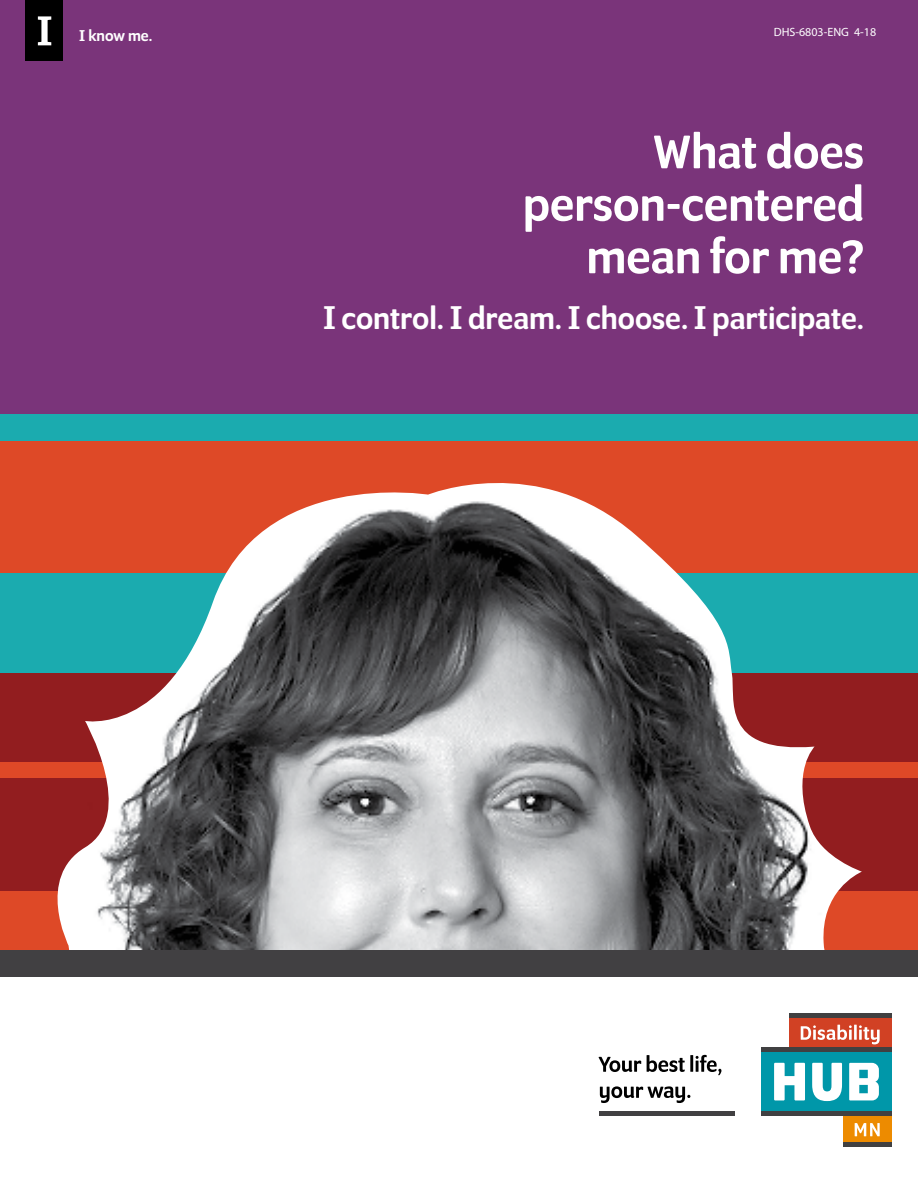
<style>
.page{position:relative;width:918px;height:1188px;background:#fff}
.page>*{position:absolute;margin:0;border:0;box-sizing:border-box;transform-origin:0 0}
.t1{font:500 51px/52.5px "Program OT";color:#fff;text-align:right}
.t2{font:500 33px "Program OT";color:#fff}
.t3{font:500 16.5px "Program OT";color:#fff}
.t4{font:12px "Myriad Pro";color:#fff}
.s1{font-family:"Adelle PE";font-weight:700;font-size:15px}
.s2{font-family:"Adelle PE";font-weight:700;font-size:31.5px}
</style>
<div class="page">
<div style="left:0;top:669px;width:918px;height:110px;background:#921d1f"></div>
<div style="left:0;top:891px;width:918px;height:59px;background:#de4927"></div>
<div style="left:0;top:777px;width:918px;height:114px;background:#921d1f"></div>
<div style="left:0;top:570px;width:918px;height:102px;background:#1babaf"></div>
<div style="left:0;top:0;width:918px;height:417px;background:#7a347a"></div>
<div style="left:0;top:762px;width:918px;height:16px;background:#de4927"></div>
<div style="left:0;top:432px;width:918px;height:140px;background:#de4927"></div>
<div style="left:0;top:415px;width:918px;height:26px;background:#1babaf"></div>
<img style="left:41px;top:414px;width:787px;height:536px">
<div style="left:843px;top:1115px;width:48px;height:28px;background:#ed8b00"></div>
<div style="left:843px;top:1142px;width:49px;height:5px;background:#404041"></div>
<div style="left:761px;top:1052px;width:131px;height:59px;background:#0097a9"></div>
<div style="left:789px;top:1018px;width:103px;height:30px;background:#d14124"></div>
<hr style="left:761px;top:1048px;width:131px;height:4px;background:#404041">
<hr style="left:761px;top:1111px;width:131px;height:4px;background:#404041">
<hr style="left:789px;top:1014px;width:103px;height:4px;background:#404041">
<svg style="left:801px;top:1025px;width:51px;height:15px"></svg>
<hr style="left:854px;top:1025px;width:3px;height:15px;background:#fff">
<svg style="left:859px;top:1025px;width:21px;height:19px"></svg>
<svg style="left:774px;top:1063px;width:31px;height:37px"></svg>
<svg style="left:812px;top:1063px;width:30px;height:38px"></svg>
<svg style="left:849px;top:1063px;width:30px;height:37px"></svg>
<svg style="left:855px;top:1123px;width:25px;height:13px"></svg>
<div style="left:0;top:950px;width:918px;height:26px;background:#414042"></div>
<div style="left:26px;top:0;width:37px;height:60px;background:#000"></div>
<svg style="left:38px;top:16px;width:13px;height:29px"></svg>
<svg style="left:599px;top:1057px;width:42px;height:15px"></svg>
<svg style="left:647px;top:1055px;width:38px;height:17px"></svg>
<hr style="left:690px;top:1055px;width:3px;height:17px;background:#000">
<svg style="left:696px;top:1055px;width:25px;height:20px"></svg>
<svg style="left:600px;top:1086px;width:90px;height:17px"></svg>
<hr style="left:599px;top:1111px;width:135px;height:4px;background:#414042">
<p class="t3" style="left:79px;top:26px;width:75px"><span class="s1">I</span> know me.</p>
<p class="t4" style="left:774px;top:25px;width:104px">DHS-6803-ENG 4-18</p>
<h1 class="t1" style="left:523px;top:125px;width:343px">What does person-centered mean for me?</h1>
<h2 class="t2" style="left:323px;top:300px;width:542px"><span class="s2">I</span> control. <span class="s2">I</span> dream. <span class="s2">I</span> choose. <span class="s2">I</span> participate.</h2>
</div>
